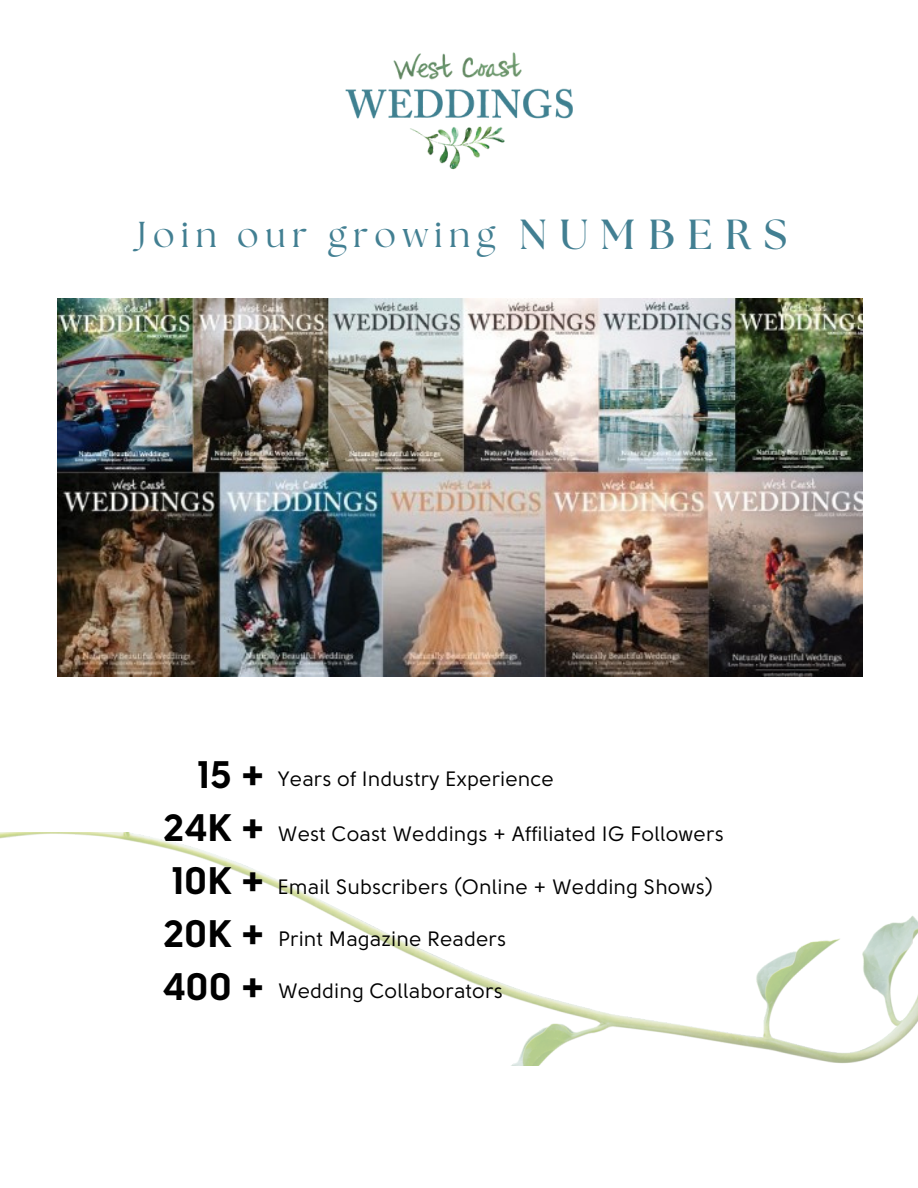
<style>
.page{position:relative;width:918px;height:1188px;background:#fff}
.page>*{position:absolute;margin:0;border:0;box-sizing:border-box;transform-origin:0 0}
.t1{font:700 42px "The Seasons";letter-spacing:.3em;color:#427f92}
.t2{font:700 38.25px/53.1px "Solomon Sans";color:#000;text-align:justify}
.t3{font:36px "The Seasons";letter-spacing:.18em;color:#427f92}
.t4{font:20.85px "Solomon Sans";color:#000}
</style>
<div class="page">
<img style="left:57px;top:298px;width:806px;height:378px">
<img style="left:0;top:832px;width:918px;height:233px">
<img style="left:345px;top:52px;width:228px;height:118px">
<p class="t3" style="left:137px;top:218px;width:360px">Join our growing</p>
<h1 class="t1" style="left:519px;top:215px;width:270px">NUMBERS</h1>
<h1 class="t2" style="left:163px;top:750px;width:104px;text-indent:35px">15 + 24K + 10K + 20K + 400 +</h1>
<p class="t4" style="left:278px;top:770px;width:278px">Years of Industry Experience</p>
<p class="t4" style="left:278px;top:824px;width:447px">West Coast Weddings + Affiliated IG Followers</p>
<p class="t4" style="left:278px;top:877px;width:437px">Email Subscribers (Online + Wedding Shows)</p>
<p class="t4" style="left:278px;top:929px;width:230px">Print Magazine Readers</p>
<p class="t4" style="left:278px;top:982px;width:226px">Wedding Collaborators</p>
</div>
